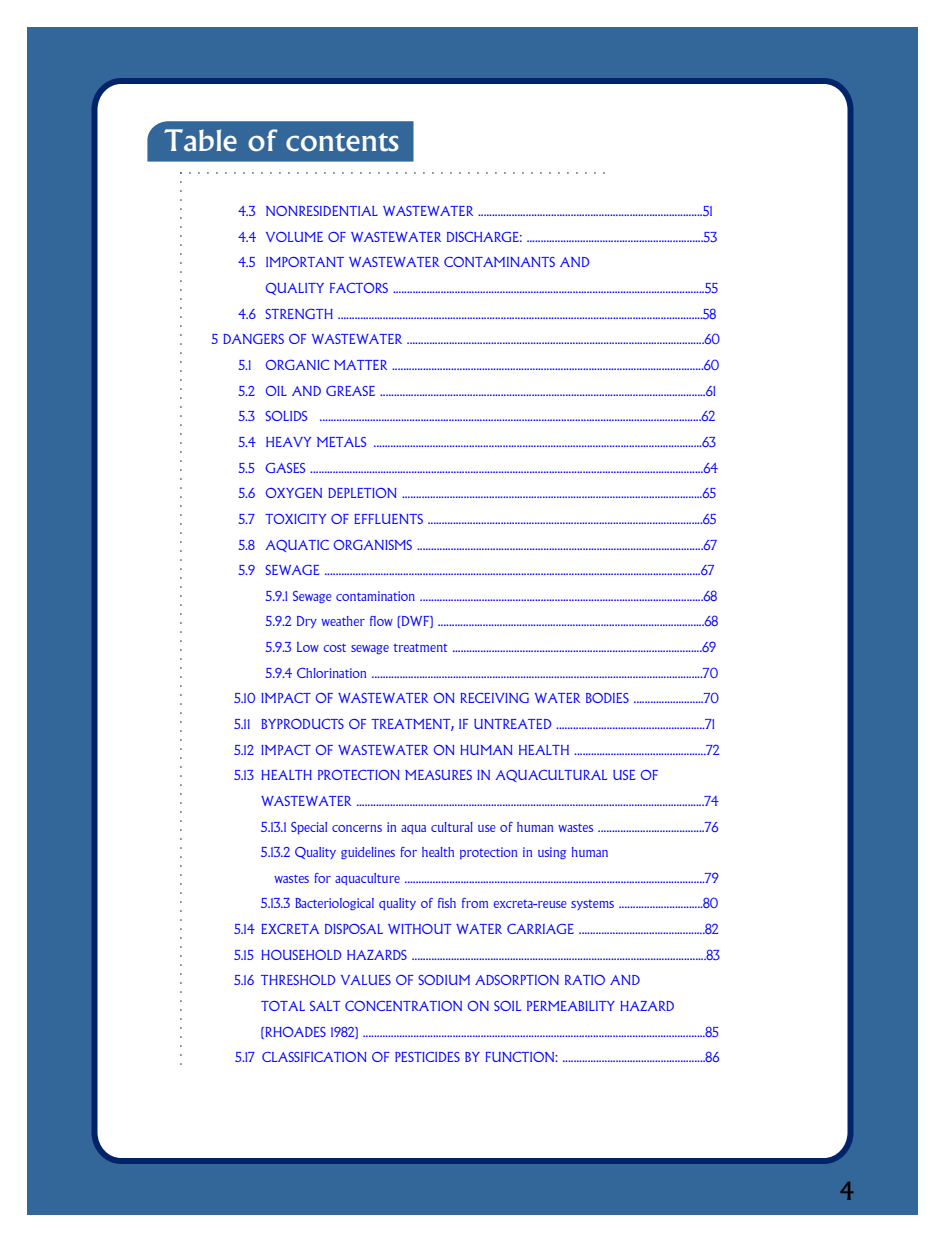
<style>
.page{position:relative;width:945px;height:1242px;background:#fff}
.page>*{position:absolute;margin:0;border:0;box-sizing:border-box;transform-origin:0 0}
.t1{font:500 28.2px "Albertus";color:#fff;scale:1.13 1}
.t2{font:24px "Albertus";color:#000}
.t3{font:13.5px "Albertus MT Lt";color:#00f}
</style>
<div class="page">
<div style="left:27px;top:27px;width:891px;height:1188px;background:#369"></div>
<div style="left:92px;top:78px;width:762px;height:1086px;background:#fff;border:6px solid #002469;border-radius:28px"></div>
<div style="left:147px;top:121px;width:267px;height:41px;background:#369"></div>
<p class="t1" style="left:163px;top:129px;width:210px">Table of contents</p>
<p class="t3" style="left:238px;top:206px;width:476px">4.3 NONRESIDENTIAL WASTEWATER ................................................................................51</p>
<p class="t3" style="left:238px;top:232px;width:480px">4.4 VOLUME OF WASTEWATER DISCHARGE: ...............................................................53</p>
<p class="t3" style="left:238px;top:257px;width:353px">4.5 IMPORTANT WASTEWATER CONTAMINANTS AND</p>
<p class="t3" style="left:265px;top:283px;width:454px">QUALITY FACTORS ...............................................................................................................55</p>
<p class="t3" style="left:238px;top:309px;width:479px">4.6 STRENGTH ..................................................................................................................................58</p>
<p class="t3" style="left:212px;top:334px;width:510px">5 DANGERS OF WASTEWATER ..........................................................................................................60</p>
<p class="t3" style="left:238px;top:360px;width:482px">5.1 ORGANIC MATTER ...............................................................................................................60</p>
<p class="t3" style="left:238px;top:385px;width:479px">5.2 OIL AND GREASE ....................................................................................................................61</p>
<p class="t3" style="left:238px;top:411px;width:478px">5.3 SOLIDS ........................................................................................................................................62</p>
<p class="t3" style="left:238px;top:437px;width:479px">5.4 HEAVY METALS .....................................................................................................................63</p>
<p class="t3" style="left:238px;top:462px;width:481px">5.5 GASES ............................................................................................................................................64</p>
<p class="t3" style="left:238px;top:488px;width:479px">5.6 OXYGEN DEPLETION ...........................................................................................................65</p>
<p class="t3" style="left:238px;top:514px;width:480px">5.7 TOXICITY OF EFFLUENTS ..................................................................................................65</p>
<p class="t3" style="left:238px;top:539px;width:480px">5.8 AQUATIC ORGANISMS ......................................................................................................67</p>
<p class="t3" style="left:238px;top:565px;width:478px">5.9 SEWAGE ......................................................................................................................................67</p>
<p class="t3" style="left:266px;top:591px;width:453px">5.9.1 Sewage contamination .....................................................................................................68</p>
<p class="t3" style="left:266px;top:616px;width:454px">5.9.2 Dry weather flow (DWF) ...............................................................................................68</p>
<p class="t3" style="left:266px;top:642px;width:452px">5.9.3 Low cost sewage treatment .........................................................................................69</p>
<p class="t3" style="left:266px;top:667px;width:454px">5.9.4 Chlorination ......................................................................................................................70</p>
<p class="t3" style="left:234px;top:693px;width:486px">5.10 IMPACT OF WASTEWATER ON RECEIVING WATER BODIES .........................70</p>
<p class="t3" style="left:234px;top:719px;width:483px">5.11 BYPRODUCTS OF TREATMENT, IF UNTREATED .....................................................71</p>
<p class="t3" style="left:234px;top:744px;width:487px">5.12 IMPACT OF WASTEWATER ON HUMAN HEALTH ...............................................72</p>
<p class="t3" style="left:234px;top:770px;width:426px">5.13 HEALTH PROTECTION MEASURES IN AQUACULTURAL USE OF</p>
<p class="t3" style="left:261px;top:796px;width:459px">WASTEWATER ............................................................................................................................74</p>
<p class="t3" style="left:261px;top:821px;width:459px">5.13.1 Special concerns in aqua cultural use of human wastes ......................................76</p>
<p class="t3" style="left:261px;top:847px;width:349px">5.13.2 Quality guidelines for health protection in using human</p>
<p class="t3" style="left:274px;top:873px;width:446px">wastes for aquaculture ...........................................................................................................79</p>
<p class="t3" style="left:261px;top:898px;width:459px">5.13.3 Bacteriological quality of fish from excreta-reuse systems ..............................80</p>
<p class="t3" style="left:234px;top:924px;width:486px">5.14 EXCRETA DISPOSAL WITHOUT WATER CARRIAGE .............................................82</p>
<p class="t3" style="left:234px;top:950px;width:488px">5.15 HOUSEHOLD HAZARDS .........................................................................................................83</p>
<p class="t3" style="left:234px;top:975px;width:408px">5.16 THRESHOLD VALUES OF SODIUM ADSORPTION RATIO AND</p>
<p class="t3" style="left:261px;top:1001px;width:415px">TOTAL SALT CONCENTRATION ON SOIL PERMEABILITY HAZARD</p>
<p class="t3" style="left:261px;top:1026px;width:459px">(RHOADES 1982) ..........................................................................................................................85</p>
<p class="t3" style="left:235px;top:1052px;width:486px">5.17 CLASSIFICATION OF PESTICIDES BY FUNCTION: ...................................................86</p>
<h2 class="t2" style="left:840px;top:1178px;width:15px">4</h2>
</div>
